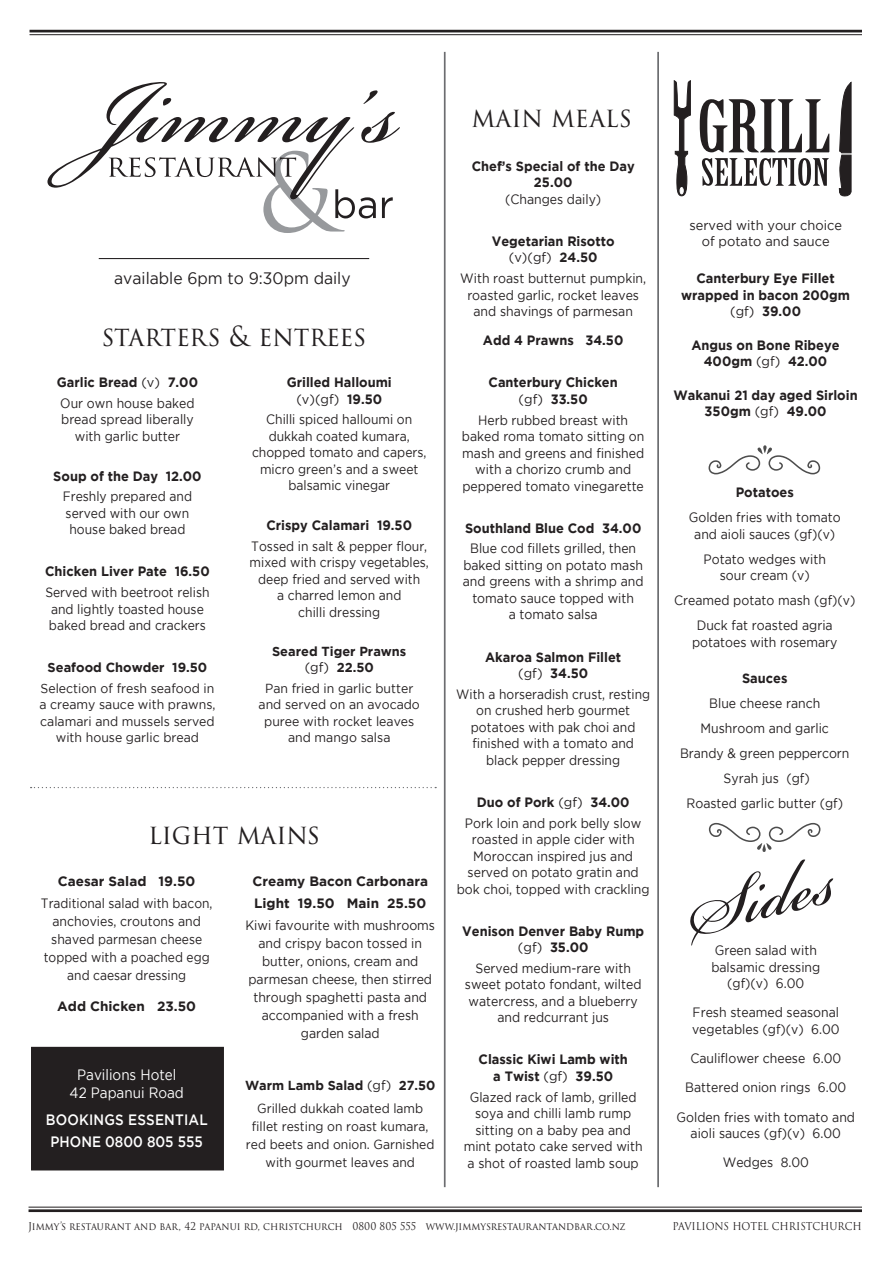
<style>
.page{position:relative;width:893px;height:1263px;background:#fff}
.page>*{position:absolute;margin:0;border:0;box-sizing:border-box;transform-origin:0 0}
.t1{font:108px "Bickham Script Pro 3";color:#231f20}
.t2{font:27px "Trajan Pro 3";color:#231f20;scale:.95 1}
.t3{font:16.5px "Gotham";color:#231f20;scale:.95 1}
.t4{font:500 15px "Gotham";letter-spacing:.015em;color:#fff;scale:.9 1}
.t5{font:15px/18px "Gotham";color:#fff;text-align:center;scale:.9 1}
.t6{font:13.5px/16.5px "Gotham";color:#231f20;text-align:center;scale:.91 1}
.t7{font:700 13.5px/16.5px "Gotham";color:#231f20;text-align:center;scale:.95 1}
.t8{font:13.5px/16.5px "Gotham";color:#231f20;scale:.9 1}
.t9{font:13.5px/16.5px "Gotham";color:#231f20;text-align:center;scale:.89 1}
.t10{font:700 13.5px "Gotham";color:#231f20}
.t11{font:13.5px/16.5px "Gotham";color:#231f20;text-align:center;scale:.95 1}
.t12{font:13.05px/16.5px "Gotham";color:#231f20;text-align:center;scale:.94 1}
.t13{font:13.05px/18px "Gotham";color:#231f20;text-align:center;scale:.93 1}
.t14{font:700 13.05px/16.5px "Gotham";color:#231f20;text-align:center}
.t15{font:10.5px "Trajan Pro 3";color:#231f20;scale:.93 1}
.s1{font-weight:400}
.s2{font-weight:400;font-size:13.5px}
</style>
<div class="page">
<hr style="left:29px;top:1207px;width:833px;height:1px;background:#231f20">
<hr style="left:29px;top:1209px;width:833px;height:3px;background:#231f20">
<hr style="left:30px;top:30px;width:832px;height:2px;background:#231f20">
<hr style="left:30px;top:34px;width:832px;height:1px;background:#231f20">
<svg style="left:709px;top:445px;width:111px;height:29px"></svg>
<svg style="left:709px;top:823px;width:111px;height:29px"></svg>
<hr style="left:444px;top:52px;width:2px;height:1135px;background:#6c6d70">
<hr style="left:657px;top:52px;width:2px;height:1135px;background:#6c6d70">
<svg style="left:31px;top:787px;width:405px;height:1px"></svg>
<svg style="left:47px;top:82px;width:353px;height:151px"></svg>
<svg style="left:674px;top:80px;width:17px;height:116px"></svg>
<svg style="left:839px;top:82px;width:12px;height:115px"></svg>
<svg style="left:700px;top:99px;width:129px;height:53px"></svg>
<svg style="left:702px;top:158px;width:127px;height:28px"></svg>
<hr style="left:99px;top:258px;width:270px;height:1px;background:#231f20">
<div style="left:32px;top:1047px;width:191px;height:123px;background:#231f20"></div>
<div style="left:31px;top:1047px;width:193px;height:123px;border:2px solid #231f20"></div>
<p class="t3" style="left:114px;top:269px;width:250px">available 6pm to 9:30pm daily</p>
<p class="t2" style="left:101px;top:317px;width:280px">starters &amp; entrees</p>
<p class="t7" style="left:287px;top:374px;width:112px">Grilled Halloumi <span class="s1">(v)(gf)</span> 19.50</p>
<p class="t8" style="left:252px;top:411px;width:195px;text-align:center">Chilli spiced halloumi on dukkah coated kumara, chopped tomato and capers, micro green’s and a sweet balsamic vinegar</p>
<p class="t7" style="left:266px;top:517px;width:155px">Crispy Calamari 19.50</p>
<p class="t8" style="left:250px;top:538px;width:201px;text-align:center">Tossed in salt &amp; pepper flour, mixed with crispy vegetables, deep fried and served with<br>a charred lemon and<br>chilli dressing</p>
<p class="t14" style="left:272px;top:642px;width:136px">Seared Tiger Prawns <span class="s2">(gf)</span> 22.50</p>
<p class="t12" style="left:259px;top:680px;width:173px">Pan fried in garlic butter and served on an avocado puree with rocket leaves and mango salsa</p>
<p class="t7" style="left:57px;top:373px;width:150px">Garlic Bread <span class="s1">(v)</span> 7.00</p>
<p class="t6" style="left:60px;top:394px;width:149px">Our own house baked bread spread liberally with garlic butter</p>
<p class="t7" style="left:53px;top:467px;width:158px">Soup of the Day 12.00</p>
<p class="t8" style="left:63px;top:488px;width:145px">Freshly prepared and served with our own house baked bread</p>
<p class="t7" style="left:45px;top:563px;width:175px">Chicken Liver Pate 16.50</p>
<p class="t8" style="left:45px;top:584px;width:184px">Served with beetroot relish and lightly toasted house baked bread and crackers</p>
<p class="t14" style="left:48px;top:659px;width:161px">Seafood Chowder 19.50</p>
<p class="t12" style="left:39px;top:680px;width:189px">Selection of fresh seafood in a creamy sauce with prawns, calamari and mussels served with house garlic bread</p>
<p class="t2" style="left:148px;top:815px;width:182px">light mains</p>
<p class="t10" style="left:58px;top:873px;width:139px">Caesar Salad 19.50</p>
<p class="t9" style="left:41px;top:894px;width:194px;line-height:18px">Traditional salad with bacon, anchovies, croutons and shaved parmesan cheese topped with a poached egg and caesar dressing</p>
<p class="t10" style="left:57px;top:998px;width:140px">Add Chicken 23.50</p>
<p class="t10" style="left:253px;top:873px;width:177px">Creamy Bacon Carbonara</p>
<p class="t10" style="left:254px;top:895px;width:174px">Light 19.50 Main 25.50</p>
<p class="t6" style="left:245px;top:916px;width:210px;line-height:18px">Kiwi favourite with mushrooms and crispy bacon tossed in butter, onions, cream and parmesan cheese, then stirred through spaghetti pasta and accompanied with a fresh garden salad</p>
<p class="t14" style="left:245px;top:1077px;width:192px">Warm Lamb Salad <span class="s2">(gf)</span> 27.50</p>
<p class="t13" style="left:246px;top:1099px;width:204px">Grilled dukkah coated lamb fillet resting on roast kumara, red beets and onion. Garnished with gourmet leaves and</p>
<p class="t5" style="left:70px;top:1066px;width:129px">Pavilions Hotel<br>42 Papanui Road</p>
<p class="t4" style="left:46px;top:1111px;width:181px">BOOKINGS ESSENTIAL</p>
<p class="t4" style="left:51px;top:1133px;width:171px">PHONE 0800 805 555</p>
<p class="t2" style="left:472px;top:98px;width:170px">main meals</p>
<p class="t7" style="left:472px;top:157px;width:173px">Chef’s Special of the Day<br>25.00<br><span class="s1">(Changes daily)</span></p>
<p class="t7" style="left:492px;top:233px;width:131px">Vegetarian Risotto <span class="s1">(v)(gf)</span> 24.50</p>
<p class="t6" style="left:460px;top:270px;width:206px">With roast butternut pumpkin, roasted garlic, rocket leaves and shavings of parmesan</p>
<p class="t7" style="left:483px;top:332px;width:149px">Add 4 Prawns 34.50</p>
<p class="t7" style="left:489px;top:374px;width:138px">Canterbury Chicken <span class="s1">(gf)</span> 33.50</p>
<p class="t6" style="left:462px;top:411px;width:202px">Herb rubbed breast with baked roma tomato sitting on mash and greens and finished with a chorizo crumb and peppered tomato vinegarette</p>
<p class="t7" style="left:465px;top:519px;width:187px">Southland Blue Cod 34.00</p>
<p class="t6" style="left:463px;top:540px;width:200px">Blue cod fillets grilled, then baked sitting on potato mash and greens with a shrimp and tomato sauce topped with<br>a tomato salsa</p>
<p class="t7" style="left:485px;top:648px;width:145px">Akaroa Salmon Fillet <span class="s1">(gf)</span> 34.50</p>
<p class="t9" style="left:456px;top:685px;width:219px">With a horseradish crust, resting on crushed herb gourmet potatoes with pak choi and finished with a tomato and black pepper dressing</p>
<p class="t7" style="left:477px;top:793px;width:162px">Duo of Pork <span class="s1">(gf)</span> 34.00</p>
<p class="t6" style="left:457px;top:814px;width:213px">Pork loin and pork belly slow roasted in apple cider with<br>Moroccan inspired jus and served on potato gratin and bok choi, topped with crackling</p>
<p class="t7" style="left:462px;top:922px;width:193px">Venison Denver Baby Rump <span class="s1">(gf)</span> 35.00</p>
<p class="t6" style="left:465px;top:959px;width:196px">Served medium-rare with sweet potato fondant, wilted watercress, and a blueberry and redcurrant jus</p>
<p class="t7" style="left:479px;top:1051px;width:159px">Classic Kiwi Lamb with a Twist <span class="s1">(gf)</span> 39.50</p>
<p class="t6" style="left:464px;top:1088px;width:198px">Glazed rack of lamb, grilled soya and chilli lamb rump sitting on a baby pea and mint potato cake served with a shot of roasted lamb soup</p>
<p class="t11" style="left:689px;top:216px;width:162px">served with your choice of potato and sauce</p>
<p class="t7" style="left:681px;top:270px;width:179px">Canterbury Eye Fillet wrapped in bacon 200gm <span class="s1">(gf)</span> 39.00</p>
<p class="t7" style="left:691px;top:336px;width:157px">Angus on Bone Ribeye<br>400gm <span class="s1">(gf)</span> 42.00</p>
<p class="t7" style="left:673px;top:386px;width:195px">Wakanui 21 day aged Sirloin<br>350gm <span class="s1">(gf)</span> 49.00</p>
<p class="t7" style="left:736px;top:484px;width:63px">Potatoes</p>
<p class="t6" style="left:689px;top:509px;width:168px">Golden fries with tomato and aioli sauces (gf)(v)</p>
<p class="t6" style="left:704px;top:550px;width:136px">Potato wedges with sour cream (v)</p>
<p class="t6" style="left:674px;top:592px;width:201px">Creamed potato mash (gf)(v)</p>
<p class="t6" style="left:692px;top:617px;width:161px">Duck fat roasted agria potatoes with rosemary</p>
<p class="t7" style="left:742px;top:670px;width:49px">Sauces</p>
<p class="t6" style="left:709px;top:695px;width:124px">Blue cheese ranch</p>
<p class="t6" style="left:701px;top:720px;width:143px">Mushroom and garlic</p>
<p class="t6" style="left:680px;top:745px;width:188px">Brandy &amp; green peppercorn</p>
<p class="t6" style="left:724px;top:770px;width:96px">Syrah jus (gf)</p>
<p class="t6" style="left:686px;top:795px;width:173px">Roasted garlic butter (gf)</p>
<p class="t1" style="left:668px;top:838px;width:153px;rotate:-14deg">Sides</p>
<p class="t6" style="left:711px;top:942px;width:121px">Green salad with balsamic dressing (gf)(v) 6.00</p>
<p class="t6" style="left:692px;top:1004px;width:164px;text-align:left">Fresh steamed seasonal vegetables (gf)(v) 6.00</p>
<p class="t6" style="left:690px;top:1050px;width:167px">Cauliflower cheese 6.00</p>
<p class="t6" style="left:685px;top:1079px;width:179px">Battered onion rings 6.00</p>
<p class="t6" style="left:677px;top:1108px;width:198px">Golden fries with tomato and aioli sauces (gf)(v) 6.00</p>
<p class="t6" style="left:723px;top:1154px;width:96px">Wedges 8.00</p>
<p class="t15" style="left:28px;top:1219px;width:644px">Jimmy’s restaurant and bar, 42 papanui rd, christchurch 0800 805 555 www.jimmysrestaurantandbar.co.nz</p>
<p class="t15" style="left:673px;top:1219px;width:205px">PAVILIONS HOTEL CHRISTCHURCH</p>
</div>
